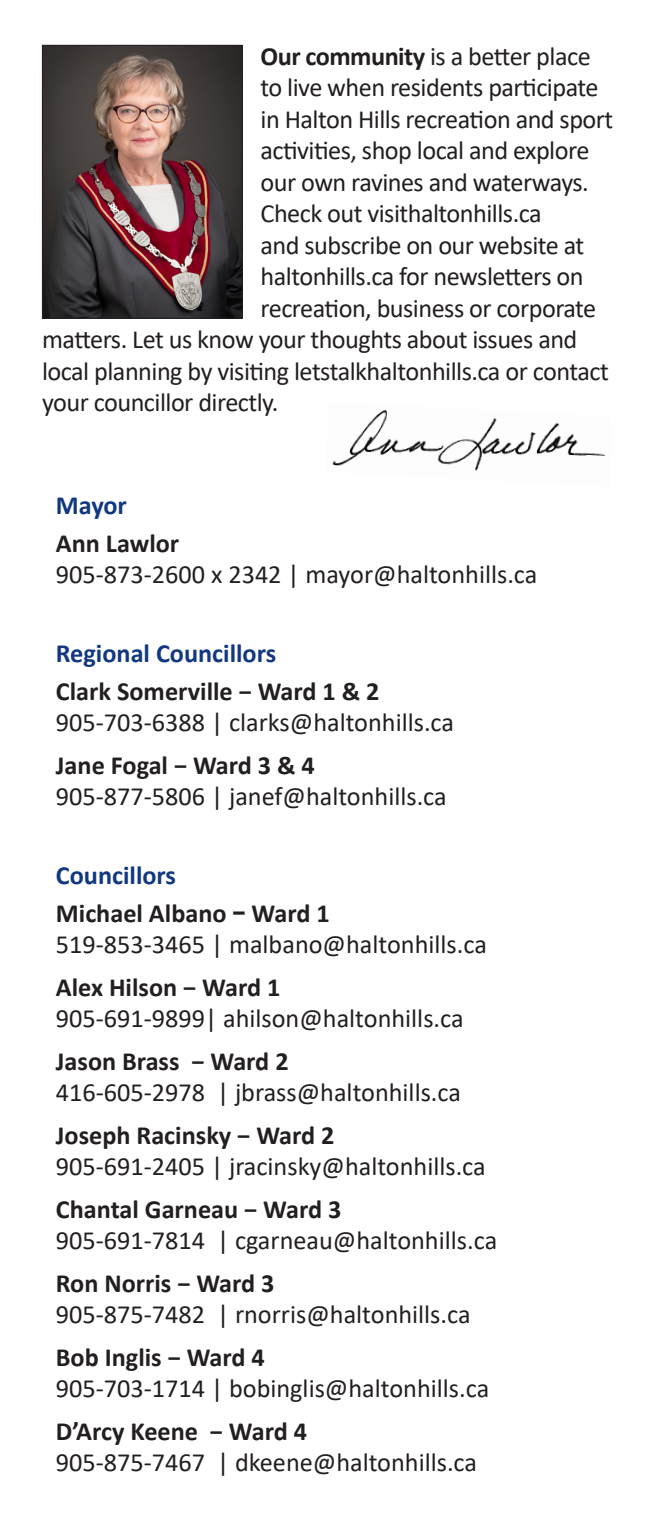
<style>
.page{position:relative;width:664px;height:1530px;background:#fff}
.page>*{position:absolute;margin:0;border:0;box-sizing:border-box;transform-origin:0 0}
.t1{font:26.25px/31.5px "Calibri";color:#231f20}
.t2{font:26.25px "Calibri";letter-spacing:-.02em;color:#231f20}
.t3{font:700 26.25px "Calibri";color:#231f20}
.t4{font:700 26.25px "Calibri";color:#113880}
.s1{font-weight:700}
.s2{font-family:"Futura PT"}
</style>
<div class="page">
<img style="left:44px;top:47px;width:196px;height:270px">
<div style="left:42px;top:45px;width:200px;height:274px;border:1px solid #231f20"></div>
<img style="left:332px;top:409px;width:274px;height:62px">
<p class="t2" style="left:260px;top:38px;width:332px"><span class="s1">Our community</span> is a better place</p>
<p class="t2" style="left:260px;top:69px;width:339px">to live when residents participate</p>
<p class="t2" style="left:260px;top:101px;width:354px">in Halton Hills recreation and sport</p>
<p class="t2" style="left:260px;top:132px;width:330px">activities, shop local and explore</p>
<p class="t2" style="left:260px;top:164px;width:330px">our own ravines and waterways.</p>
<p class="t2" style="left:260px;top:195px;width:283px">Check out visithaltonhills.ca</p>
<p class="t2" style="left:260px;top:227px;width:325px">and subscribe on our website at</p>
<p class="t2" style="left:260px;top:258px;width:325px">haltonhills.ca for newsletters on</p>
<p class="t2" style="left:260px;top:290px;width:337px">recreation, business or corporate</p>
<p class="t2" style="left:42px;top:321px;width:537px">matters. Let us know your thoughts about issues and</p>
<p class="t2" style="left:42px;top:353px;width:568px">local planning by visiting letstalkhaltonhills.ca or contact</p>
<p class="t2" style="left:42px;top:384px;width:238px">your councillor directly.</p>
<p class="t4" style="left:56px;top:487px;width:73px">Mayor</p>
<p class="t1" style="left:56px;top:527px;width:483px"><span class="s1">Ann Lawlor<br></span>905-873-2600 x 2342 | mayor@haltonhills.ca</p>
<p class="t4" style="left:56px;top:635px;width:222px">Regional Councillors</p>
<p class="t1" style="left:56px;top:675px;width:400px"><span class="s1">Clark Somerville − Ward 1 &amp; 2<br></span>905-703-6388 | clarks@haltonhills.ca</p>
<p class="t3" style="left:56px;top:747px;width:260px">Jane Fogal − Ward 3 &amp; 4</p>
<p class="t1" style="left:56px;top:780px;width:392px">905-877-5806 | janef@haltonhills.ca</p>
<p class="t4" style="left:56px;top:857px;width:122px">Councillors</p>
<p class="t3" style="left:56px;top:895px;width:275px">Michael Albano <span class="s2">−</span> Ward 1</p>
<p class="t1" style="left:56px;top:928px;width:432px">519-853-3465 | malbano@haltonhills.ca</p>
<p class="t1" style="left:56px;top:971px;width:409px"><span class="s1">Alex Hilson − Ward 1<br></span>905-691-9899| ahilson@haltonhills.ca</p>
<p class="t3" style="left:56px;top:1043px;width:234px">Jason Brass − Ward 2</p>
<p class="t1" style="left:56px;top:1076px;width:407px">416-605-2978 | jbrass@haltonhills.ca</p>
<p class="t3" style="left:56px;top:1117px;width:280px">Joseph Racinsky − Ward 2</p>
<p class="t1" style="left:56px;top:1150px;width:431px">905-691-2405 | jracinsky@haltonhills.ca</p>
<p class="t3" style="left:56px;top:1191px;width:287px">Chantal Garneau − Ward 3</p>
<p class="t1" style="left:56px;top:1224px;width:443px">905-691-7814 | cgarneau@haltonhills.ca</p>
<p class="t3" style="left:56px;top:1265px;width:220px">Ron Norris − Ward 3</p>
<p class="t1" style="left:56px;top:1298px;width:416px">905-875-7482 | rnorris@haltonhills.ca</p>
<p class="t3" style="left:56px;top:1339px;width:210px">Bob Inglis − Ward 4</p>
<p class="t1" style="left:56px;top:1372px;width:435px">905-703-1714 | bobinglis@haltonhills.ca</p>
<p class="t3" style="left:56px;top:1413px;width:253px">D’Arcy Keene − Ward 4</p>
<p class="t1" style="left:56px;top:1446px;width:423px">905-875-7467 | dkeene@haltonhills.ca</p>
</div>
